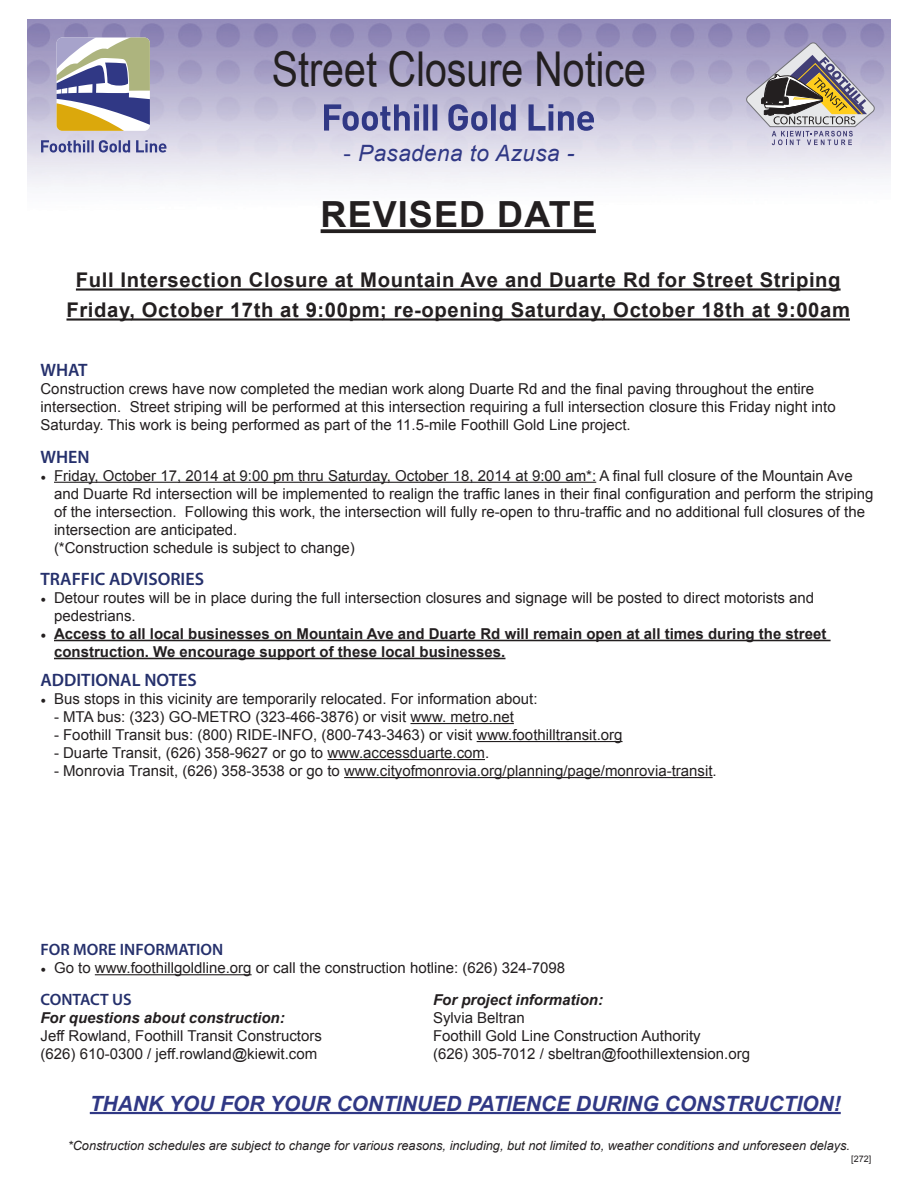
<style>
.page{position:relative;width:918px;height:1188px;background:#fff}
.page>*{position:absolute;margin:0;border:0;box-sizing:border-box;transform-origin:0 0}
.Heading{font:48px "Arial Narrow";color:#231f20}
.t1{font:700 36px "Arial";letter-spacing:.03em;color:#231f20}
.t2{font:italic 22.5px "Arial";letter-spacing:.02em;color:#303885}
.t3{font:italic 700 21px "Arial";color:#303885}
.t4{font:700 20.25px "Arial";letter-spacing:.03em;color:#231f20}
.Subheading{font:600 18px "Myriad Pro";color:#25306c}
.Subheading-2{font:600 16.5px "Myriad Pro";color:#25306c}
.Subheading-3{font:15px/18px "Arial";color:#231f20}
.t5{font:700 15px/18px "Arial";color:#231f20}
.Subheading-4{font:italic 700 15px "Arial";color:#231f20}
.t6{font:italic 12.75px "Arial";color:#231f20}
.t7{font:9px "Arial";color:#231f20}
.s1{font-style:normal}
.s2{font-family:"Minion Pro"}
.s3{font-weight:700;font-style:italic}
</style>
<div class="page">
<img style="left:27px;top:20px;width:864px;height:270px">
<svg style="left:746px;top:43px;width:128px;height:102px;background:#a7a1a9"></svg>
<svg style="left:57px;top:38px;width:93px;height:93px"></svg>
<svg style="left:41px;top:140px;width:89px;height:13px"></svg>
<svg style="left:136px;top:140px;width:31px;height:13px"></svg>
<svg style="left:324px;top:104px;width:95px;height:27px;background:#8687b6"></svg>
<div style="left:423px;top:104px;width:5px;height:27px;background:#303885"></div>
<div style="left:491px;top:104px;width:5px;height:27px;background:#303885"></div>
<hr style="left:433px;top:104px;width:4px;height:27px;background:#303885">
<svg style="left:448px;top:104px;width:39px;height:27px"></svg>
<svg style="left:500px;top:104px;width:16px;height:27px"></svg>
<svg style="left:529px;top:104px;width:65px;height:27px;background:#8d8eba"></svg>
<hr style="left:54px;top:482px;width:542px;height:1px;background:#231f20">
<hr style="left:54px;top:640px;width:777px;height:1px;background:#231f20">
<hr style="left:54px;top:658px;width:451px;height:1px;background:#231f20">
<hr style="left:410px;top:723px;width:104px;height:1px;background:#231f20">
<hr style="left:477px;top:741px;width:146px;height:1px;background:#231f20">
<hr style="left:327px;top:759px;width:158px;height:1px;background:#231f20">
<hr style="left:344px;top:777px;width:369px;height:1px;background:#231f20">
<svg style="left:321px;top:229px;width:275px;height:4px"></svg>
<hr style="left:76px;top:288px;width:765px;height:3px;background:#231f20">
<hr style="left:66px;top:318px;width:784px;height:3px;background:#231f20">
<hr style="left:95px;top:974px;width:157px;height:1px;background:#231f20">
<hr style="left:90px;top:1112px;width:751px;height:2px;background:#303885">
<p class="Heading" style="left:272px;top:34px;width:376px">Street Closure Notice</p>
<p class="t2" style="left:344px;top:139px;width:232px"><span class="s1">-</span> Pasadena to Azusa -</p>
<p class="t1" style="left:321px;top:191px;width:277px">REVISED DATE</p>
<p class="t4" style="left:76px;top:267px;width:766px">Full Intersection Closure at Mountain Ave and Duarte Rd for Street Striping</p>
<p class="t4" style="left:66px;top:297px;width:785px">Friday, October 17th at 9:00pm; re-opening Saturday, October 18th at 9:00am</p>
<p class="Subheading" style="left:40px;top:359px;width:49px">WHAT</p>
<p class="Subheading-3" style="left:40px;top:380px;width:797px">Construction crews have now completed the median work along Duarte Rd and the final paving throughout the entire intersection. Street striping will be performed at this intersection requiring a full intersection closure this Friday night into<br>Saturday. This work is being performed as part of the 11.5-mile Foothill Gold Line project.</p>
<p class="Subheading" style="left:40px;top:445px;width:51px">WHEN</p>
<p class="Subheading-3" style="left:54px;top:467px;width:821px;text-indent:-14px"><span class="s2">•</span> Friday, October 17, 2014 at 9:00 pm thru Saturday, October 18, 2014 at 9:00 am*: A final full closure of the Mountain Ave and Duarte Rd intersection will be implemented to realign the traffic lanes in their final configuration and perform the striping of the intersection. Following this work, the intersection will fully re-open to thru-traffic and no additional full closures of the intersection are anticipated.<br>(*Construction schedule is subject to change)</p>
<p class="Subheading" style="left:40px;top:567px;width:165px">TRAFFIC ADVISORIES</p>
<p class="Subheading-3" style="left:54px;top:589px;width:762px;text-indent:-14px"><span class="s2">•</span> Detour routes will be in place during the full intersection closures and signage will be posted to direct motorists and pedestrians.</p>
<p class="t5" style="left:54px;top:625px;width:774px;text-indent:-14px"><span class="s2">•</span> Access to all local businesses on Mountain Ave and Duarte Rd will remain open at all times during the street construction. We encourage support of these local businesses.</p>
<p class="Subheading" style="left:40px;top:668px;width:158px">ADDITIONAL NOTES</p>
<p class="Subheading-3" style="left:40px;top:690px;width:499px"><span class="s2">•</span> Bus stops in this vicinity are temporarily relocated. For information about:</p>
<p class="Subheading-3" style="left:54px;top:708px;width:461px">- MTA bus: (323) GO-METRO (323-466-3876) or visit www. metro.net</p>
<p class="Subheading-3" style="left:54px;top:726px;width:570px">- Foothill Transit bus: (800) RIDE-INFO, (800-743-3463) or visit www.foothilltransit.org</p>
<p class="Subheading-3" style="left:54px;top:744px;width:437px">- Duarte Transit, (626) 358-9627 or go to www.accessduarte.com.</p>
<p class="Subheading-3" style="left:54px;top:762px;width:664px">- Monrovia Transit, (626) 358-3538 or go to www.cityofmonrovia.org/planning/page/monrovia-transit.</p>
<p class="Subheading-2" style="left:40px;top:939px;width:184px">FOR MORE INFORMATION</p>
<p class="Subheading-3" style="left:40px;top:959px;width:526px"><span class="s2">•</span> Go to www.foothillgoldline.org or call the construction hotline: (626) 324-7098</p>
<p class="Subheading-2" style="left:40px;top:989px;width:93px">CONTACT US</p>
<p class="Subheading-3" style="left:40px;top:1009px;width:283px"><span class="s3">For questions about construction:<br></span>Jeff Rowland, Foothill Transit Constructors</p>
<p class="Subheading-3" style="left:40px;top:1045px;width:278px">(626) 610-0300 / jeff.rowland@kiewit.com</p>
<p class="Subheading-4" style="left:433px;top:990px;width:172px">For project information:</p>
<p class="Subheading-3" style="left:433px;top:1009px;width:269px">Sylvia Beltran<br>Foothill Gold Line Construction Authority</p>
<p class="Subheading-3" style="left:433px;top:1045px;width:319px">(626) 305-7012 / sbeltran@foothillextension.org</p>
<p class="t3" style="left:90px;top:1089px;width:752px">THANK YOU FOR YOUR CONTINUED PATIENCE DURING CONSTRUCTION!</p>
<p class="t6" style="left:68px;top:1137px;width:784px">*Construction schedules are subject to change for various reasons, including, but not limited to, weather conditions and unforeseen delays.</p>
<p class="t7" style="left:851px;top:1153px;width:22px">[272]</p>
</div>
